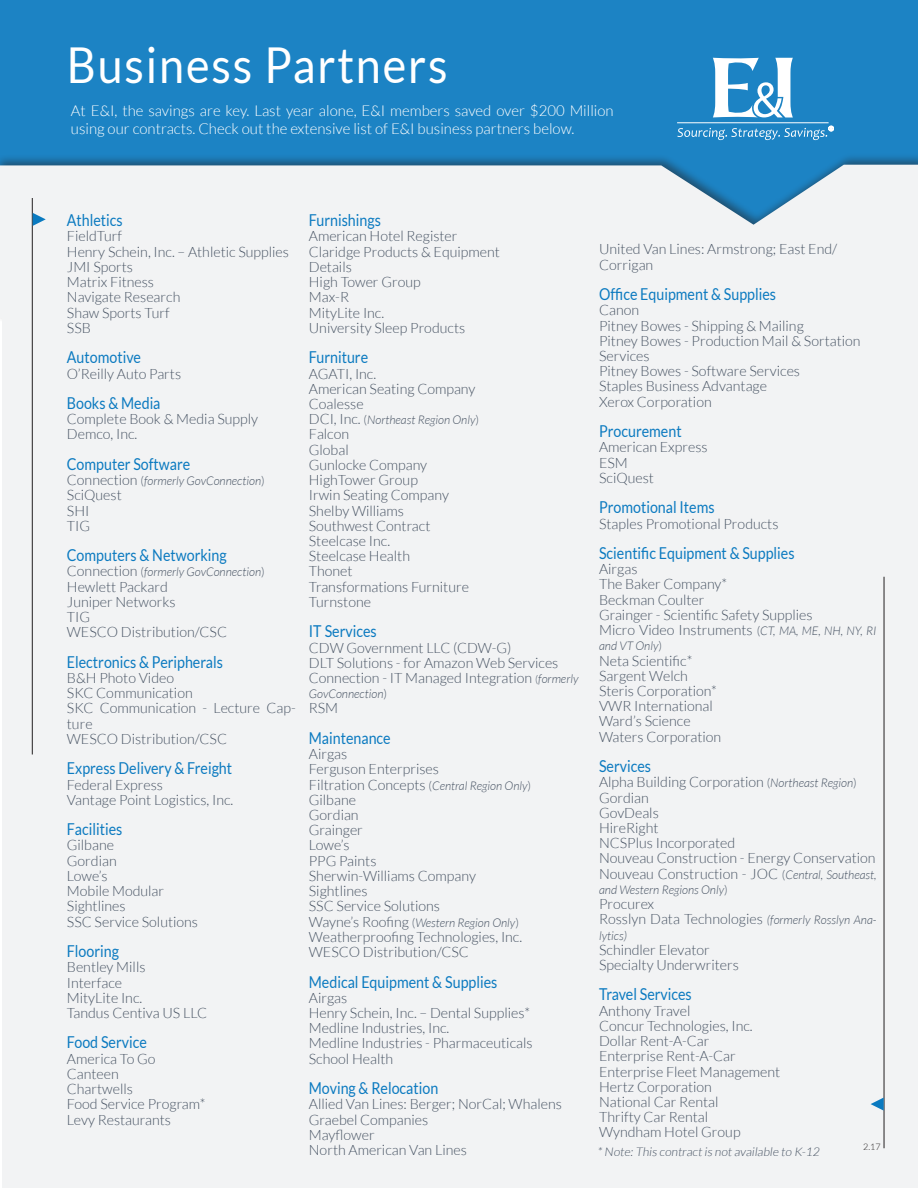
<style>
.page{position:relative;width:918px;height:1188px;background:#fff}
.page>*{position:absolute;margin:0;border:0;box-sizing:border-box;transform-origin:0 0}
.t1{font:49.5px "Lato";letter-spacing:.04em;color:#fff;scale:.91 1}
.t2{font:16.35px "Lato";color:#0b7ac0;scale:.87 1}
.t3{font:300 15px/18px "Lato";color:#fff}
.t4{font:300 14.25px/15.1px "Lato";color:#465262}
.t5{font:italic 300 12px "Lato";color:#465262}
.t6{font:300 12px "Lato";color:#465262}
.t7{font:300 9px "Lato";color:#231f20}
.s1{font-style:normal;font-size:14.25px}
.s2{font-style:normal}
.s3{font-size:10.5px}
.s4{font-style:italic;font-size:12px}
.s5{font-size:12px}
</style>
<div class="page">
<div style="left:0;top:0;width:918px;height:263px;background:#1c83c4"></div>
<svg style="left:713px;top:58px;width:80px;height:59px"></svg>
<hr style="left:677px;top:123px;width:152px;height:1px;background:#fff">
<svg style="left:677px;top:125px;width:157px;height:15px"></svg>
<div style="left:0;top:153px;width:918px;height:170px;background:#231f20;opacity:.5"></div>
<svg style="left:0;top:165px;width:918px;height:153px;fill:#f2f3f4"></svg>
<div style="left:2px;top:227px;width:916px;height:961px;background:#f2f3f4"></div>
<hr style="left:884px;top:577px;width:1px;height:571px;background:#231f20">
<svg style="left:871px;top:1098px;width:13px;height:13px"></svg>
<hr style="left:32px;top:198px;width:1px;height:556px;background:#231f20">
<svg style="left:33px;top:213px;width:13px;height:13px"></svg>
<h1 class="t1" style="left:67px;top:38px;width:420px">Business Partners</h1>
<p class="t3" style="left:71px;top:101px;width:544px">At E&amp;I, the savings are key. Last year alone, E&amp;I members saved over $200 Million using our contracts. Check out the extensive list of E&amp;I business partners below.</p>
<p class="t2" style="left:67px;top:211px;width:66px">Athletics</p>
<p class="t4" style="left:67px;top:229px;width:224px">FieldTurf<br>Henry Schein, Inc. – Athletic Supplies<br>JMI Sports<br>Matrix Fitness<br>Navigate Research<br>Shaw Sports Turf<br>SSB</p>
<p class="t2" style="left:67px;top:348px;width:87px">Automotive</p>
<p class="t4" style="left:67px;top:366px;width:116px">O’Reilly Auto Parts</p>
<p class="t2" style="left:67px;top:394px;width:109px">Books &amp; Media</p>
<p class="t4" style="left:67px;top:412px;width:193px">Complete Book &amp; Media Supply<br>Demco, Inc.</p>
<p class="t2" style="left:67px;top:455px;width:143px">Computer Software</p>
<p class="t5" style="left:67px;top:474px;width:199px"><span class="s1">Connection</span> <span class="s2">(</span>formerly GovConnection<span class="s2">)</span></p>
<p class="t4" style="left:67px;top:488px;width:56px">SciQuest<br>SHI<br>TIG</p>
<p class="t2" style="left:67px;top:546px;width:185px">Computers &amp; Networking</p>
<p class="t5" style="left:67px;top:566px;width:199px"><span class="s1">Connection</span> <span class="s2">(</span>formerly GovConnection<span class="s2">)</span></p>
<p class="t4" style="left:67px;top:579px;width:162px">Hewlett Packard<br>Juniper Networks<br>TIG<br>WESCO Distribution/CSC</p>
<p class="t2" style="left:67px;top:653px;width:181px">Electronics &amp; Peripherals</p>
<p class="t4" style="left:67px;top:670px;width:230px">B&amp;H Photo Video<br>SKC Communication<br>SKC Communication - Lecture Cap&shy;ture<br>WESCO Distribution/CSC</p>
<p class="t2" style="left:67px;top:759px;width:191px">Express Delivery &amp; Freight</p>
<p class="t4" style="left:67px;top:777px;width:168px">Federal Express<br>Vantage Point Logistics, Inc.</p>
<p class="t2" style="left:67px;top:820px;width:65px">Facilities</p>
<p class="t4" style="left:67px;top:838px;width:133px">Gilbane<br>Gordian<br>Lowe’s<br>Mobile Modular<br>Sightlines<br>SSC Service Solutions</p>
<p class="t2" style="left:67px;top:942px;width:61px">Flooring</p>
<p class="t4" style="left:67px;top:960px;width:142px">Bentley Mills<br>Interface<br>MityLite Inc.<br>Tandus Centiva US LLC</p>
<p class="t2" style="left:67px;top:1033px;width:93px">Food Service</p>
<p class="t4" style="left:67px;top:1051px;width:140px">America To Go<br>Canteen<br>Chartwells<br>Food Service Program*<br>Levy Restaurants</p>
<p class="t2" style="left:309px;top:211px;width:84px">Furnishings</p>
<p class="t4" style="left:309px;top:229px;width:193px">American Hotel Register<br>Claridge Products &amp; Equipment<br>Details<br>High Tower Group<br>Max-R<br>MityLite Inc.<br>University Sleep Products</p>
<p class="t2" style="left:309px;top:348px;width:70px">Furniture</p>
<p class="t4" style="left:309px;top:366px;width:168px">AGATI, Inc.<br>American Seating Company<br>Coalesse</p>
<p class="t5" style="left:309px;top:413px;width:172px"><span class="s1">DCI, Inc.</span> <span class="s2">(</span>Northeast Region Only<span class="s2">)</span></p>
<p class="t4" style="left:309px;top:427px;width:162px">Falcon<br>Global<br>Gunlocke Company<br>HighTower Group<br>Irwin Seating Company<br>Shelby Williams<br>Southwest Contract<br>Steelcase Inc.<br>Steelcase Health<br>Thonet<br>Transformations Furniture<br>Turnstone</p>
<p class="t2" style="left:309px;top:622px;width:79px">IT Services</p>
<p class="t4" style="left:309px;top:640px;width:271px">CDW Government LLC (CDW-G)<br>DLT Solutions - for Amazon Web Services<br>Connection - IT Managed Integration <span class="s3">(</span><span class="s4">formerly</span></p>
<p class="t5" style="left:309px;top:688px;width:80px">GovConnection<span class="s2">)</span></p>
<p class="t4" style="left:309px;top:701px;width:31px">RSM</p>
<p class="t2" style="left:309px;top:729px;width:96px">Maintenance</p>
<p class="t4" style="left:309px;top:747px;width:224px">Airgas<br>Ferguson Enterprises<br>Filtration Concepts <span class="s5">(</span><span class="s4">Central Region Only</span><span class="s5">)<br></span>Gilbane<br>Gordian<br>Grainger<br>Lowe’s<br>PPG Paints<br>Sherwin-Williams Company<br>Sightlines<br>SSC Service Solutions</p>
<p class="t5" style="left:309px;top:916px;width:212px"><span class="s1">Wayne’s Roofing</span> <span class="s2">(</span>Western Region Only<span class="s2">)</span></p>
<p class="t4" style="left:309px;top:929px;width:215px">Weatherproofing Technologies, Inc.<br>WESCO Distribution/CSC</p>
<p class="t2" style="left:309px;top:972px;width:218px">Medical Equipment &amp; Supplies</p>
<p class="t4" style="left:309px;top:990px;width:225px">Airgas<br>Henry Schein, Inc. – Dental Supplies*<br>Medline Industries, Inc.<br>Medline Industries - Pharmaceuticals<br>School Health</p>
<p class="t2" style="left:309px;top:1079px;width:150px">Moving &amp; Relocation</p>
<p class="t4" style="left:309px;top:1097px;width:254px">Allied Van Lines: Berger; NorCal; Whalens<br>Graebel Companies<br>Mayflower<br>North American Van Lines</p>
<p class="t4" style="left:599px;top:242px;width:240px">United Van Lines: Armstrong; East End/<br>Corrigan</p>
<p class="t2" style="left:599px;top:285px;width:205px">Office Equipment &amp; Supplies</p>
<p class="t4" style="left:599px;top:303px;width:263px">Canon<br>Pitney Bowes - Shipping &amp; Mailing<br>Pitney Bowes - Production Mail &amp; Sortation<br>Services<br>Pitney Bowes - Software Services<br>Staples Business Advantage<br>Xerox Corporation</p>
<p class="t2" style="left:599px;top:422px;width:96px">Procurement</p>
<p class="t4" style="left:599px;top:440px;width:110px">American Express<br>ESM<br>SciQuest</p>
<p class="t2" style="left:599px;top:498px;width:134px">Promotional Items</p>
<p class="t4" style="left:599px;top:516px;width:181px">Staples Promotional Products</p>
<p class="t2" style="left:599px;top:544px;width:226px">Scientific Equipment &amp; Supplies</p>
<p class="t4" style="left:599px;top:562px;width:279px">Airgas<br>The Baker Company*<br>Beckman Coulter<br>Grainger - Scientific Safety Supplies<br>Micro Video Instruments <span class="s5">(</span><span class="s4">CT, MA, ME, NH, NY, RI</span></p>
<p class="t5" style="left:599px;top:640px;width:65px">and VT Only<span class="s2">)</span></p>
<p class="t4" style="left:599px;top:653px;width:124px">Neta Scientific*<br>Sargent Welch<br>Steris Corporation*<br>VWR International<br>Ward’s Science<br>Waters Corporation</p>
<p class="t2" style="left:599px;top:757px;width:61px">Services</p>
<p class="t4" style="left:599px;top:775px;width:279px">Alpha Building Corporation <span class="s5">(</span><span class="s4">Northeast Region</span><span class="s5">)<br></span>Gordian<br>GovDeals<br>HireRight<br>NCSPlus Incorporated<br>Nouveau Construction - Energy Conservation<br>Nouveau Construction - JOC <span class="s5">(</span><span class="s4">Central, Southeast,</span></p>
<p class="t5" style="left:599px;top:883px;width:130px">and Western Regions Only<span class="s2">)</span></p>
<p class="t4" style="left:599px;top:897px;width:279px">Procurex<br>Rosslyn Data Technologies <span class="s4">(formerly Rosslyn Ana-</span></p>
<p class="t5" style="left:599px;top:929px;width:29px">lytics)</p>
<p class="t4" style="left:599px;top:942px;width:141px">Schindler Elevator<br>Specialty Underwriters</p>
<p class="t2" style="left:599px;top:985px;width:108px">Travel Services</p>
<p class="t4" style="left:599px;top:1003px;width:183px">Anthony Travel<br>Concur Technologies, Inc.<br>Dollar Rent-A-Car<br>Enterprise Rent-A-Car<br>Enterprise Fleet Management<br>Hertz Corporation<br>National Car Rental<br>Thrifty Car Rental<br>Wyndham Hotel Group</p>
<p class="t7" style="left:863px;top:1142px;width:19px">2.17</p>
<p class="t6" style="left:597px;top:1145px;width:226px">* Note:This contract is not available to K-12</p>
</div>
